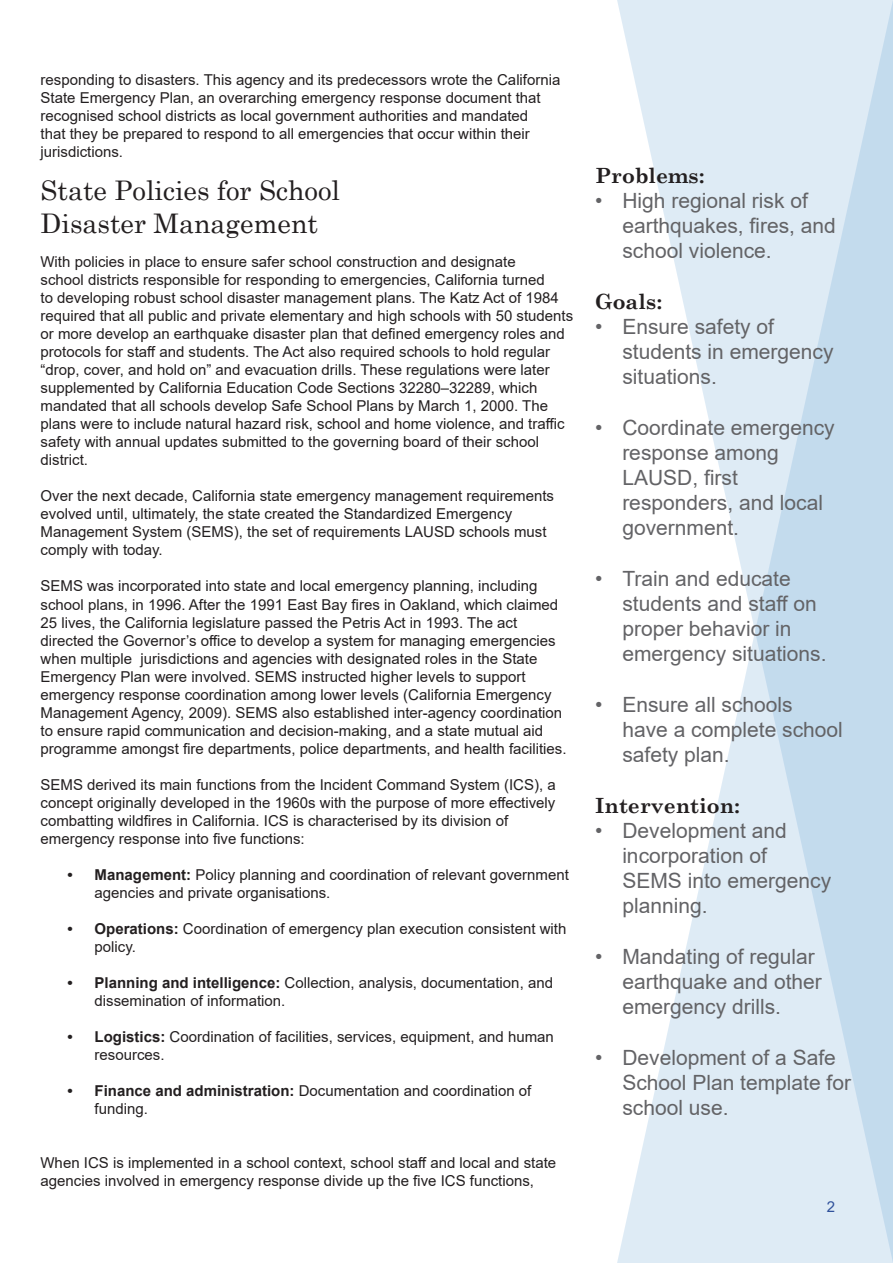
<style>
.page{position:relative;width:893px;height:1263px;background:#fff}
.page>*{position:absolute;margin:0;border:0;box-sizing:border-box;transform-origin:0 0}
.section_header{font:27px/32.4px "Century Schoolbook";color:#231f20}
.t1{font:21px/25.2px "Arial";color:#636366}
.Stats_Titles{font:700 21px "Century Schoolbook";color:#231f20}
.Body{font:15px/18px "Arial";color:#231f20}
.headers_and_footers{font:15px "Arial";color:#253f8e}
.s1{font-weight:700}
</style>
<div class="page">
<svg style="left:617px;top:0;width:276px;height:1263px;fill:#deebf5"></svg>
<p class="Body" style="left:40px;top:71px;width:521px">responding to disasters. This agency and its predecessors wrote the California State Emergency Plan, an overarching emergency response document that recognised school districts as local government authorities and mandated<br>that they be prepared to respond to all emergencies that occur within their jurisdictions.</p>
<p class="section_header" style="left:40px;top:172px;width:301px">State Policies for School<br>Disaster Management</p>
<p class="Body" style="left:40px;top:253px;width:534px">With policies in place to ensure safer school construction and designate<br>school districts responsible for responding to emergencies, California turned<br>to developing robust school disaster management plans. The Katz Act of 1984 required that all public and private elementary and high schools with 50 students or more develop an earthquake disaster plan that defined emergency roles and protocols for staff and students. The Act also required schools to hold regular “drop, cover, and hold on” and evacuation drills. These regulations were later supplemented by California Education Code Sections 32280–32289, which mandated that all schools develop Safe School Plans by March 1, 2000. The plans were to include natural hazard risk, school and home violence, and traffic safety with annual updates submitted to the governing board of their school district.</p>
<p class="Body" style="left:40px;top:487px;width:515px">Over the next decade, California state emergency management requirements evolved until, ultimately, the state created the Standardized Emergency Management System (SEMS), the set of requirements LAUSD schools must comply with today.</p>
<p class="Body" style="left:40px;top:577px;width:528px">SEMS was incorporated into state and local emergency planning, including school plans, in 1996. After the 1991 East Bay fires in Oakland, which claimed 25 lives, the California legislature passed the Petris Act in 1993. The act directed the Governor’s office to develop a system for managing emergencies when multiple jurisdictions and agencies with designated roles in the State Emergency Plan were involved. SEMS instructed higher levels to support emergency response coordination among lower levels (California Emergency Management Agency, 2009). SEMS also established inter-agency coordination to ensure rapid communication and decision-making, and a state mutual aid programme amongst fire departments, police departments, and health facilities.</p>
<p class="Body" style="left:40px;top:775px;width:517px">SEMS derived its main functions from the Incident Command System (ICS), a concept originally developed in the 1960s with the purpose of more effectively combatting wildfires in California. ICS is characterised by its division of emergency response into five functions:</p>
<p class="Body" style="left:94px;top:865px;width:476px;text-indent:-27px"><span class="s1">• Management:</span> Policy planning and coordination of relevant government agencies and private organisations.</p>
<p class="Body" style="left:94px;top:919px;width:473px;text-indent:-27px"><span class="s1">• Operations:</span> Coordination of emergency plan execution consistent with policy.</p>
<p class="Body" style="left:94px;top:973px;width:460px;text-indent:-27px"><span class="s1">• Planning and intelligence:</span> Collection, analysis, documentation, and dissemination of information.</p>
<p class="Body" style="left:94px;top:1027px;width:461px;text-indent:-27px"><span class="s1">• Logistics:</span> Coordination of facilities, services, equipment, and human resources.</p>
<p class="Body" style="left:94px;top:1081px;width:438px;text-indent:-27px"><span class="s1">• Finance and administration:</span> Documentation and coordination of funding.</p>
<p class="Body" style="left:40px;top:1153px;width:517px">When ICS is implemented in a school context, school staff and local and state agencies involved in emergency response divide up the five ICS functions,</p>
<p class="Stats_Titles" style="left:595px;top:159px;width:111px">Problems:</p>
<p class="t1" style="left:622px;top:188px;width:215px;text-indent:-27px">• High regional risk of earthquakes, fires, and school violence.</p>
<p class="Stats_Titles" style="left:595px;top:285px;width:68px">Goals:</p>
<p class="t1" style="left:622px;top:314px;width:213px;text-indent:-27px">• Ensure safety of students in emergency situations.</p>
<p class="t1" style="left:622px;top:414px;width:214px;text-indent:-27px">• Coordinate emergency response among<br>LAUSD, first responders, and local government.</p>
<p class="t1" style="left:622px;top:566px;width:206px;text-indent:-27px">• Train and educate students and staff on proper behavior in emergency situations.</p>
<p class="t1" style="left:622px;top:692px;width:222px;text-indent:-27px">• Ensure all schools have a complete school safety plan.</p>
<p class="Stats_Titles" style="left:595px;top:789px;width:146px">Intervention:</p>
<p class="t1" style="left:622px;top:818px;width:210px;text-indent:-27px">• Development and incorporation of<br>SEMS into emergency planning.</p>
<p class="t1" style="left:622px;top:944px;width:201px;text-indent:-27px">• Mandating of regular earthquake and other emergency drills.</p>
<p class="t1" style="left:622px;top:1044px;width:230px;text-indent:-27px">• Development of a Safe<br>School Plan template for school use.</p>
<p class="headers_and_footers" style="left:827px;top:1196px;width:10px">2</p>
</div>
